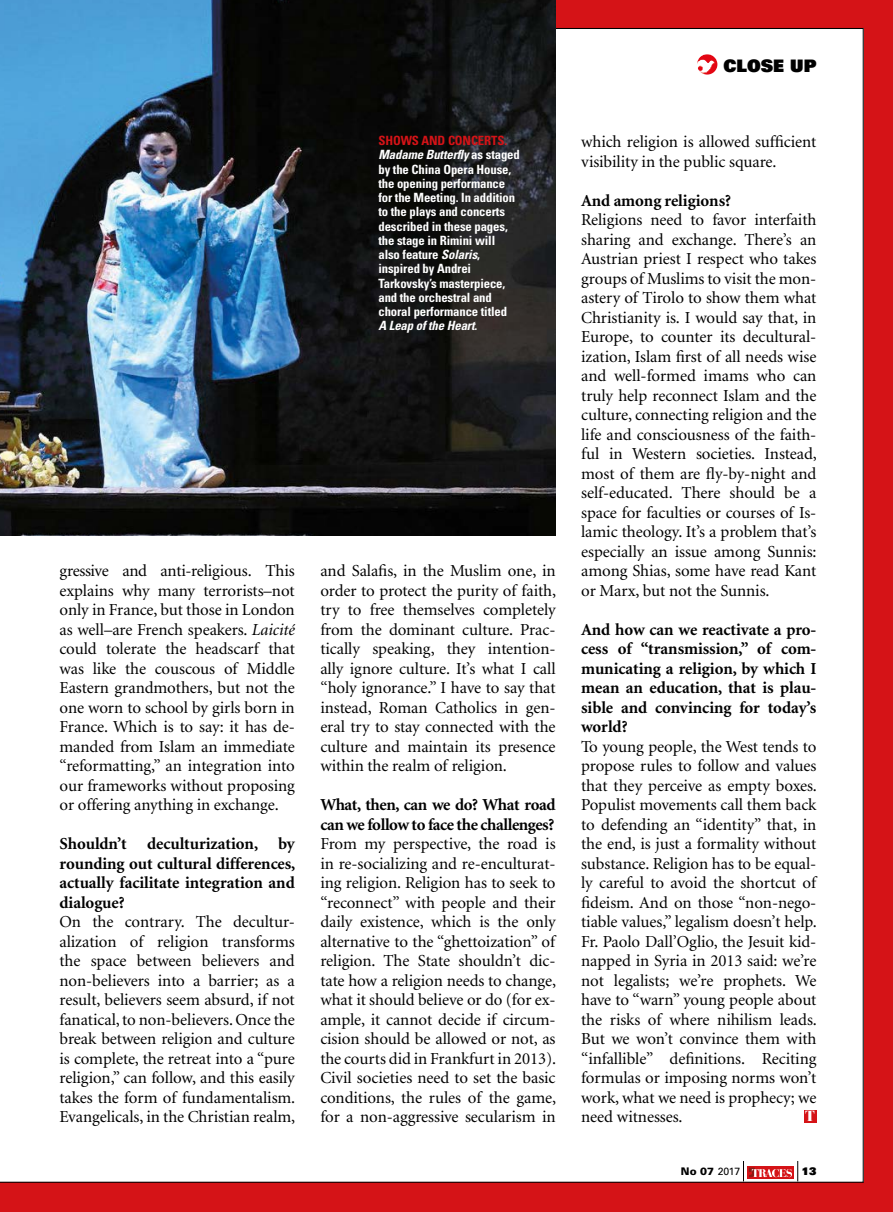
<style>
.page{position:relative;width:893px;height:1212px;background:#d51317}
.page>*{position:absolute;margin:0;border:0;box-sizing:border-box;transform-origin:0 0}
.t1{font:900 17.25px "Univers";color:#000}
.t2{font:16.8px/19.5px "Minion";letter-spacing:-.005em;color:#000;text-align:justify}
.t3{font:700 16.8px/19.5px "Minion";letter-spacing:-.005em;color:#000;text-align:justify}
.t4{font:700 16.8px/19.5px "Minion";letter-spacing:-.025em;color:#000}
.t5{font:900 14.55px "Bauer Bodoni";color:#fff}
.t6{font:700 condensed 12.75px/14.2px "Univers";letter-spacing:-.01em;color:#fff}
.t7{font:900 10.5px "Univers";color:#000}
.t8{font:900 10.5px "Univers";color:#000}
.s1{font-style:italic}
.s2{color:#d51317}
.s3{font-weight:400}
</style>
<div class="page">
<div style="left:0;top:28px;width:864px;height:1155px;background:#fff"></div>
<img style="left:697px;top:54px;width:20px;height:21px">
<svg style="left:743px;top:1161px;width:55px;height:20px"></svg>
<div style="left:804px;top:1110px;width:12px;height:12px;background:#d51317"></div>
<img style="left:0;top:0;width:556px;height:536px">
<p class="t1" style="left:723px;top:54px;width:94px">CLOSE UP</p>
<p class="t2" style="left:60px;top:562px;width:237px">gressive and anti-religious. This explains why many terrorists–not only in France, but those in London as well–are French speakers. <span class="s1">Laicité </span>could tolerate the headscarf that was like the couscous of Middle Eastern grandmothers, but not the one worn to school by girls born in France. Which is to say: it has de&shy;manded from Islam an immediate “reformatting,” an integration into our frameworks without proposing or offering anything in exchange.</p>
<p class="t3" style="left:60px;top:834px;width:237px">Shouldn’t deculturization, by rounding out cultural differences, actually facilitate integration and dialogue?</p>
<p class="t2" style="left:60px;top:913px;width:237px">On the contrary. The decultur&shy;alization of religion transforms the space between believers and non-believers into a barrier; as a result, believers seem absurd, if not fanatical, to non-believers. Once the break between religion and culture is complete, the retreat into a “pure religion,” can follow, and this easily takes the form of fundamentalism.<br>Evangelicals, in the Christian realm,</p>
<p class="t6" style="left:378px;top:133px;width:143px"><span class="s2">SHOWS AND CONCERTS.<br></span><span class="s1">Madame Butterfly</span> as staged by the China Opera House, the opening performance for the Meeting. In addition to the plays and concerts described in these pages, the stage in Rimini will also feature <span class="s1">Solaris</span>, inspired by Andrei<br>Tarkovsky’s masterpiece, and the orchestral and choral performance titled<br><span class="s1">A Leap of the Heart</span>.</p>
<p class="t2" style="left:320px;top:562px;width:237px">and Salafis, in the Muslim one, in order to protect the purity of faith, try to free themselves completely from the dominant culture. Prac&shy;tically speaking, they intention&shy;ally ignore culture. It’s what I call “holy ignorance.” I have to say that instead, Roman Catholics in gen&shy;eral try to stay connected with the culture and maintain its presence within the realm of religion.</p>
<p class="t4" style="left:320px;top:795px;width:237px">What, then, can we do? What road can we follow to face the challenges?</p>
<p class="t2" style="left:320px;top:835px;width:237px">From my perspective, the road is in re-socializing and re-enculturat&shy;ing religion. Religion has to seek to “reconnect” with people and their daily existence, which is the only alternative to the “ghettoization” of religion. The State shouldn’t dic&shy;tate how a religion needs to change, what it should believe or do (for ex&shy;ample, it cannot decide if circum&shy;cision should be allowed or not, as the courts did in Frankfurt in 2013).<br>Civil societies need to set the basic conditions, the rules of the game, for a non-aggressive secularism in</p>
<p class="t2" style="left:581px;top:133px;width:237px">which religion is allowed sufficient visibility in the public square.</p>
<p class="t3" style="left:581px;top:191px;width:151px">And among religions?</p>
<p class="t2" style="left:581px;top:211px;width:237px">Religions need to favor interfaith sharing and exchange. There’s an Austrian priest I respect who takes groups of Muslims to visit the mon&shy;astery of Tirolo to show them what Christianity is. I would say that, in Europe, to counter its decultural&shy;ization, Islam first of all needs wise and well-formed imams who can truly help reconnect Islam and the culture, connecting religion and the life and consciousness of the faith&shy;ful in Western societies. Instead, most of them are fly-by-night and self-educated. There should be a space for faculties or courses of Is&shy;lamic theology. It’s a problem that’s especially an issue among Sunnis: among Shias, some have read Kant or Marx, but not the Sunnis.</p>
<p class="t3" style="left:581px;top:620px;width:237px">And how can we reactivate a pro&shy;cess of “transmission,” of com&shy;municating a religion, by which I mean an education, that is plau&shy;sible and convincing for today’s world?</p>
<p class="t2" style="left:581px;top:737px;width:237px">To young people, the West tends to propose rules to follow and values that they perceive as empty boxes.<br>Populist movements call them back to defending an “identity” that, in the end, is just a formality without substance. Religion has to be equal&shy;ly careful to avoid the shortcut of fideism. And on those “non-nego&shy;tiable values,” legalism doesn’t help.<br>Fr. Paolo Dall’Oglio, the Jesuit kid&shy;napped in Syria in 2013 said: we’re not legalists; we’re prophets. We have to “warn” young people about the risks of where nihilism leads.<br>But we won’t convince them with “infallible” definitions. Reciting formulas or imposing norms won’t work, what we need is prophecy; we need witnesses.</p>
<p class="t5" style="left:805px;top:1107px;width:11px">T</p>
<p class="t7" style="left:681px;top:1165px;width:61px">No 07 <span class="s3">2017</span></p>
<p class="t8" style="left:802px;top:1165px;width:16px">13</p>
</div>
